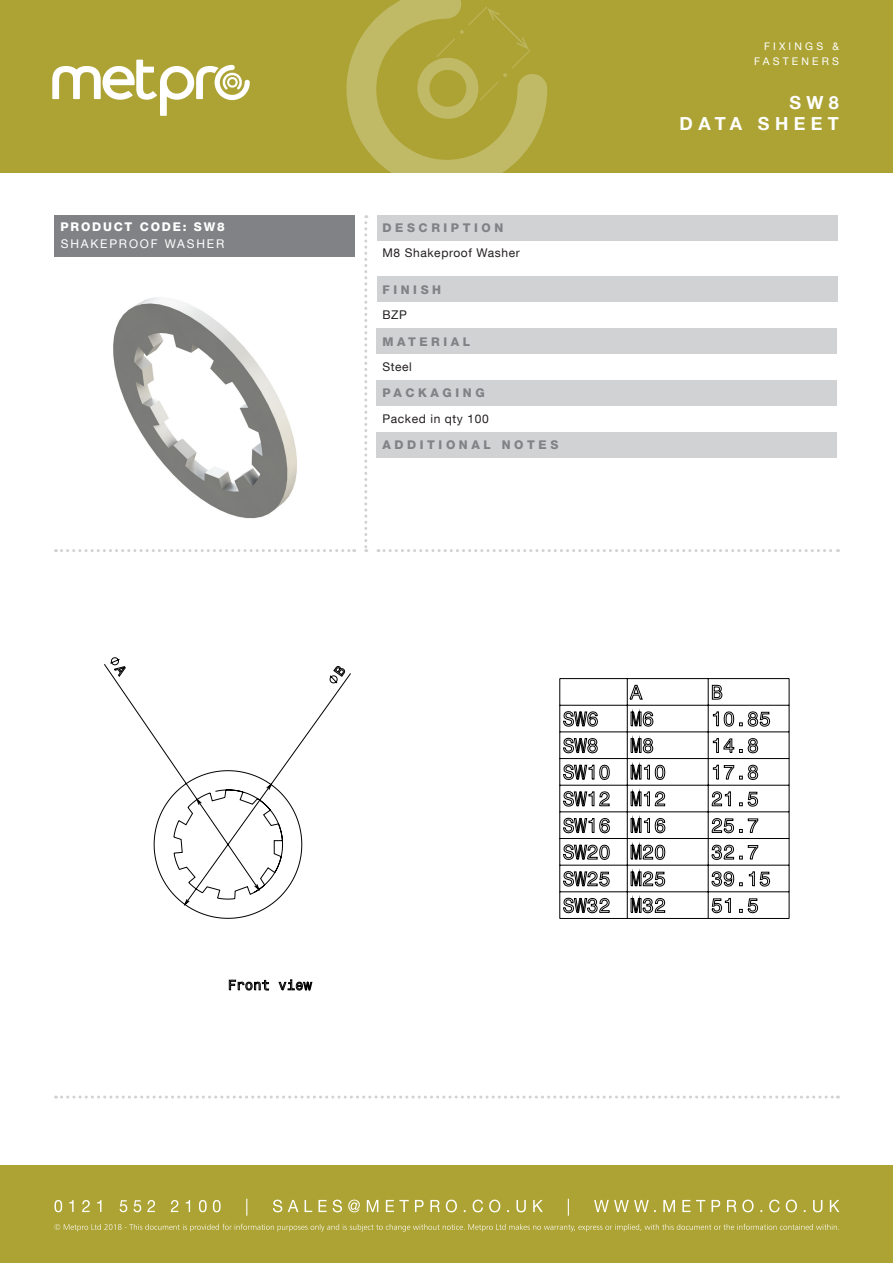
<style>
.page{position:relative;width:893px;height:1263px;background:#fff}
.page>*{position:absolute;margin:0;border:0;box-sizing:border-box;transform-origin:0 0}
.t1{font:700 18px "Helvetica Neue LT Com";letter-spacing:.3em;color:#fff}
.t2{font:800 12px "Helvetica Neue LT Com";letter-spacing:.3em;color:#808285}
.t3{font:12px "Helvetica Neue LT Com";letter-spacing:.05em;color:#231f20}
.t4{font:12px "Helvetica Neue LT Com";letter-spacing:.15em;color:#fff}
.t5{font:800 12px "Helvetica Neue LT Com";letter-spacing:.15em;color:#fff}
.t6{font:10.5px "Helvetica Neue LT Com";letter-spacing:.3em;color:#fff}
</style>
<div class="page">
<div style="left:0;top:1165px;width:893px;height:98px;background:#aca334"></div>
<svg style="left:54px;top:1224px;width:785px;height:7px"></svg>
<svg style="left:54px;top:1199px;width:785px;height:17px"></svg>
<div style="left:0;top:0;width:893px;height:172px;background:#aca334"></div>
<svg style="left:52px;top:60px;width:198px;height:56px"></svg>
<svg style="left:364px;top:215px;width:3px;height:337px"></svg>
<svg style="left:56px;top:549px;width:299px;height:3px"></svg>
<svg style="left:378px;top:549px;width:460px;height:3px"></svg>
<svg style="left:62px;top:1095px;width:776px;height:3px"></svg>
<svg style="left:346px;top:0;width:201px;height:173px"></svg>
<div style="left:376px;top:215px;width:461px;height:25px;background:#d1d2d4"></div>
<div style="left:55px;top:215px;width:300px;height:41px;background:#808285"></div>
<div style="left:376px;top:277px;width:461px;height:25px;background:#d1d2d4"></div>
<div style="left:376px;top:329px;width:461px;height:25px;background:#d1d2d4"></div>
<div style="left:376px;top:381px;width:461px;height:25px;background:#d1d2d4"></div>
<div style="left:376px;top:432px;width:461px;height:26px;background:#d1d2d4"></div>
<img style="left:113px;top:297px;width:184px;height:222px">
<svg style="left:104px;top:657px;width:686px;height:334px"></svg>
<p class="t5" style="left:61px;top:220px;width:166px">PRODUCT CODE: SW8</p>
<p class="t4" style="left:61px;top:236px;width:165px">SHAKEPROOF WASHER</p>
<p class="t2" style="left:382px;top:221px;width:122px">DESCRIPTION</p>
<p class="t3" style="left:382px;top:245px;width:139px">M8 Shakeproof Washer</p>
<p class="t2" style="left:382px;top:282px;width:60px">FINISH</p>
<p class="t3" style="left:382px;top:307px;width:26px">BZP</p>
<p class="t2" style="left:382px;top:334px;width:89px">MATERIAL</p>
<p class="t3" style="left:382px;top:359px;width:31px">Steel</p>
<p class="t2" style="left:382px;top:386px;width:104px">PACKAGING</p>
<p class="t3" style="left:382px;top:411px;width:108px">Packed in qty 100</p>
<p class="t2" style="left:382px;top:438px;width:178px">ADDITIONAL NOTES</p>
<p class="t6" style="left:764px;top:40px;width:76px">FIXINGS &amp;</p>
<p class="t6" style="left:754px;top:55px;width:86px">FASTENERS</p>
<p class="t1" style="left:789px;top:91px;width:51px">SW8</p>
<p class="t1" style="left:680px;top:112px;width:161px">DATA SHEET</p>
</div>
